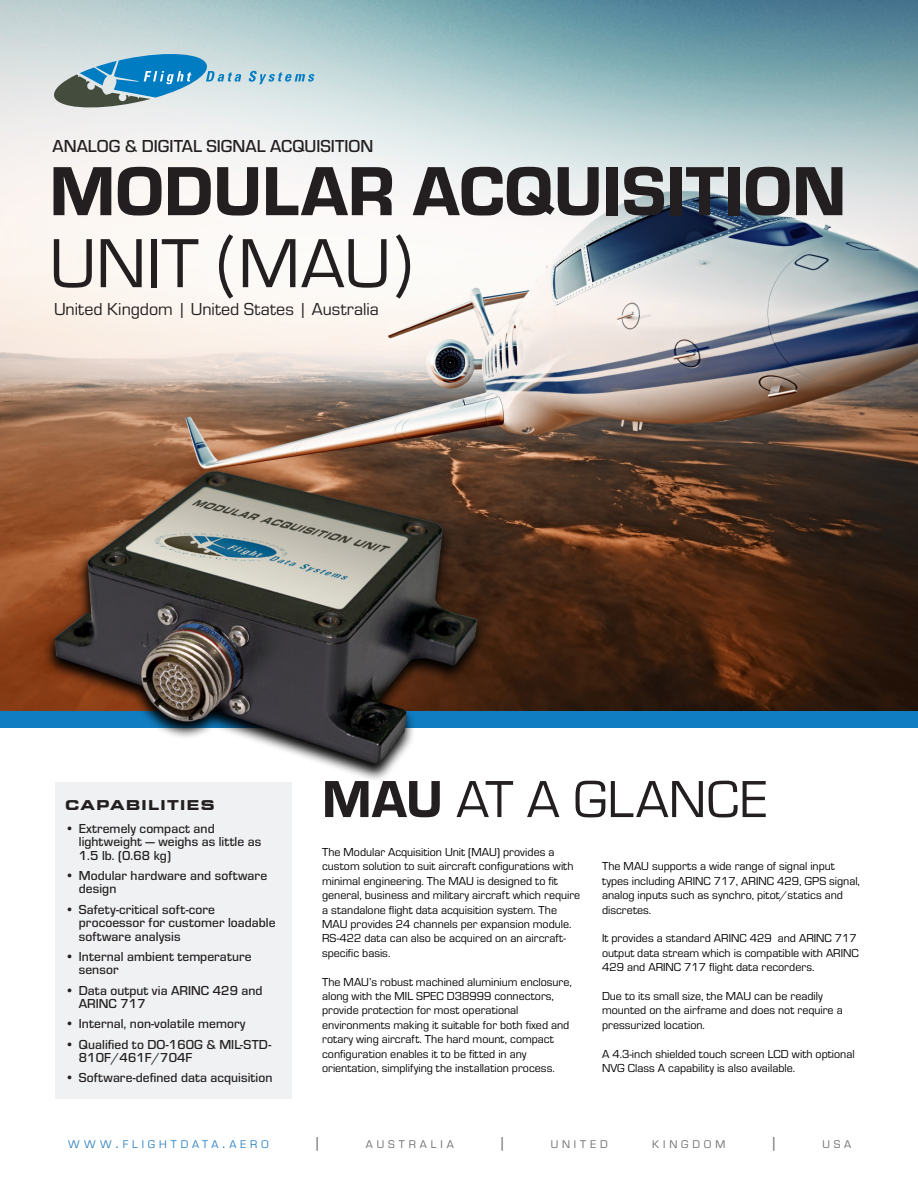
<style>
.page{position:relative;width:918px;height:1188px;background:#fff}
.page>*{position:absolute;margin:0;border:0;box-sizing:border-box;transform-origin:0 0}
.t1{font:72px "Eurostile Hea";color:#231f20}
.t2{font:72px "Eurostile";color:#231f20}
.t3{font:54px "Eurostile";color:#231f20}
.t4{font:18px "Eurostile";color:#231f20}
.t5{font:500 18px "Eurostile";color:#231f20}
.t6{font:16.5px "Eurostile";color:#6d6d70}
.t7{font:500 13.5px/13.5px "Eurostile";letter-spacing:.005em;color:#231f20}
.Bullet_Header{font:700 expanded 13.5px "Square 721 BT";letter-spacing:.1em;color:#231f20}
.t8{font:12px/14.4px "Eurostile";color:#000}
.t9{font:11.55px "Eurostile";letter-spacing:.335em;color:#6d6d70}
.t10{font:11.55px "Eurostile";letter-spacing:.335em;color:#2d82c5}
.s1{font-family:"Avenir Next LT Pro"}
.s2{font-family:"Eurostile Hea"}
.s3{font-size:16.5px}
</style>
<div class="page">
<div style="left:0;top:711px;width:918px;height:17px;background:#107dc2"></div>
<img style="left:0;top:0;width:918px;height:711px">
<svg style="left:53px;top:50px;width:188px;height:61px;background:#89b3c5"></svg>
<svg style="left:248px;top:71px;width:67px;height:13px"></svg>
<div style="left:55px;top:782px;width:237px;height:316px;background:#f0f1f2"></div>
<img style="left:45px;top:461px;width:493px;height:319px">
<p class="t5" style="left:52px;top:134px;width:322px">ANALOG &amp; DIGITAL SIGNAL ACQUISITION</p>
<p class="t1" style="left:50px;top:141px;width:798px">MODULAR ACQUISITION</p>
<p class="t2" style="left:50px;top:215px;width:364px">UNIT <span class="s1">(</span>MAU<span class="s1">)</span></p>
<p class="t4" style="left:54px;top:297px;width:326px">United Kingdom | United States | Australia</p>
<p class="Bullet_Header" style="left:65px;top:797px;width:151px">CAPABILITIES</p>
<p class="t7" style="left:79px;top:821px;width:184px;text-indent:-14px">• Extremely compact and lightweight — weighs as little as<br>1.5 lb. (0.68 kg)</p>
<p class="t7" style="left:79px;top:868px;width:190px;text-indent:-14px">• Modular hardware and software design</p>
<p class="t7" style="left:79px;top:902px;width:198px;text-indent:-14px">• Safety-critical soft-core procoessor for customer loadable software analysis</p>
<p class="t7" style="left:79px;top:949px;width:174px;text-indent:-14px">• Internal ambient temperature sensor</p>
<p class="t7" style="left:79px;top:983px;width:185px;text-indent:-14px">• Data output via ARINC 429 and<br>ARINC 717</p>
<p class="t7" style="left:65px;top:1017px;width:182px">• Internal, non-volatile memory</p>
<p class="t7" style="left:79px;top:1037px;width:194px;text-indent:-14px">• Qualified to DO-160G &amp; MIL-STD-<br>810F/461F/704F</p>
<p class="t7" style="left:65px;top:1071px;width:209px">• Software-defined data acquisition</p>
<p class="t3" style="left:322px;top:763px;width:447px"><span class="s2">MAU</span> AT A GLANCE</p>
<p class="t8" style="left:322px;top:844px;width:260px">The Modular Acquisition Unit (MAU) provides a custom solution to suit aircraft configurations with minimal engineering. The MAU is designed to fit general, business and military aircraft which require a standalone flight data acquisition system. The MAU provides 24 channels per expansion module.<br>RS-422 data can also be acquired on an aircraft&shy;specific basis.</p>
<p class="t8" style="left:322px;top:974px;width:251px">The MAU’s robust machined aluminium enclosure, along with the MIL SPEC D38999 connectors, provide protection for most operational environments making it suitable for both fixed and rotary wing aircraft. The hard mount, compact configuration enables it to be fitted in any orientation, simplifying the installation process.</p>
<p class="t8" style="left:602px;top:859px;width:259px">The MAU supports a wide range of signal input types including ARINC 717, ARINC 429, GPS signal, analog inputs such as synchro, pitot/statics and discretes.</p>
<p class="t8" style="left:602px;top:931px;width:258px">It provides a standard ARINC 429 and ARINC 717 output data stream which is compatible with ARINC<br>429 and ARINC 717 flight data recorders.</p>
<p class="t8" style="left:602px;top:988px;width:242px">Due to its small size, the MAU can be readily mounted on the airframe and does not require a pressurized location.</p>
<p class="t8" style="left:602px;top:1046px;width:254px">A 4.3-inch shielded touch screen LCD with optional<br>NVG Class A capability is also available.</p>
<p class="t10" style="left:68px;top:1136px;width:202px">WWW<span class="s3">.</span>FLIGHTDATA<span class="s3">.</span>AERO</p>
<p class="t6" style="left:313px;top:1131px;width:10px">|</p>
<p class="t9" style="left:366px;top:1136px;width:89px">AUSTRALIA</p>
<p class="t6" style="left:498px;top:1131px;width:10px">|</p>
<p class="t9" style="left:551px;top:1136px;width:59px">UNITED</p>
<p class="t9" style="left:652px;top:1136px;width:75px">KINGDOM</p>
<p class="t6" style="left:770px;top:1131px;width:10px">|</p>
<p class="t9" style="left:822px;top:1136px;width:30px">USA</p>
</div>
